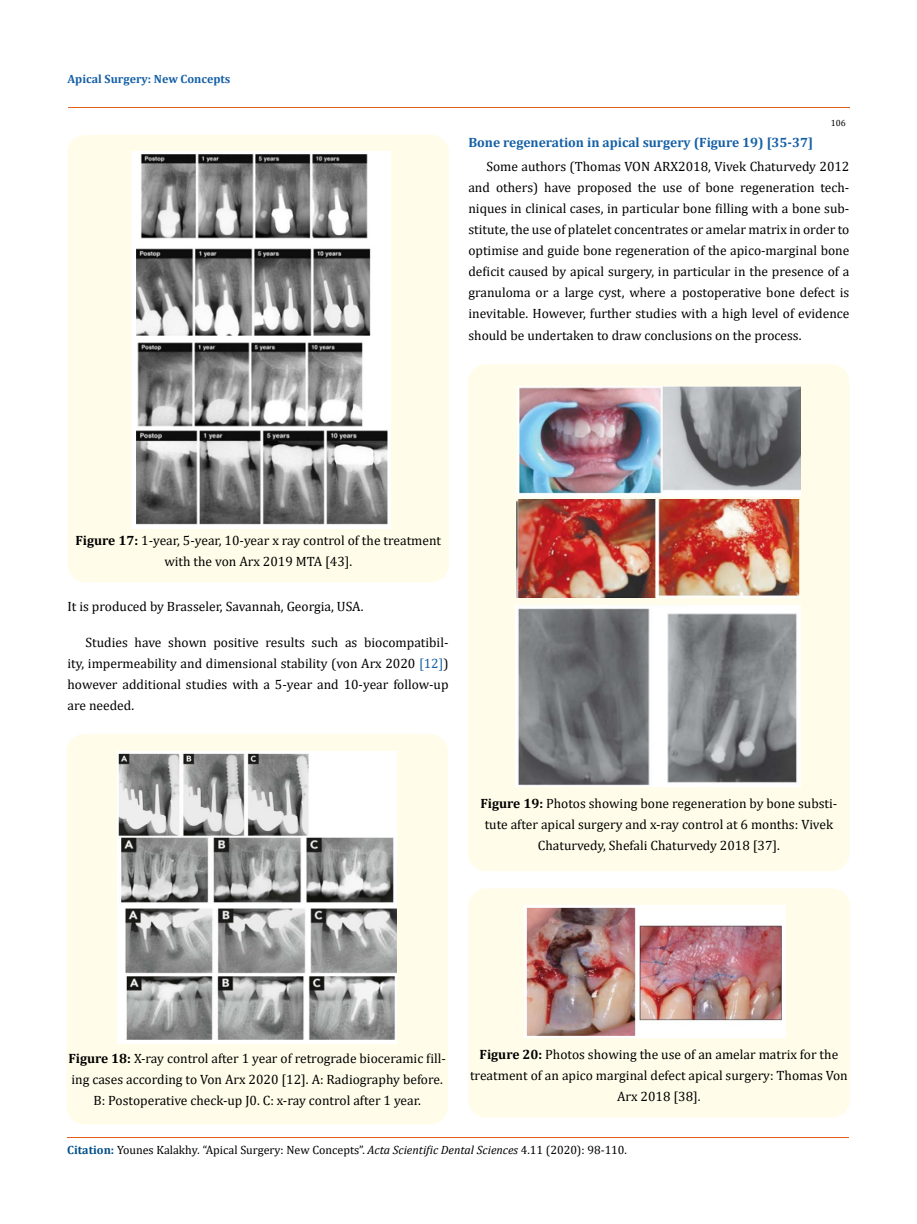
<style>
.page{position:relative;width:917px;height:1224px;background:#fff}
.page>*{position:absolute;margin:0;border:0;box-sizing:border-box;transform-origin:0 0}
.t1{font:13.5px/21px "Cambria";color:#000;text-align:center}
.t2{font:700 13.5px "Cambria";color:#1560a6}
.t3{font:12px "Cambria";color:#000}
.t4{font:700 12px "Cambria";color:#1560a6}
.t5{font:9px "Cambria";color:#000}
.s1{font-weight:700}
.s2{color:#1560a6}
.s3{font-weight:700;color:#035089}
.s4{font-style:italic}
</style>
<div class="page">
<div style="left:68px;top:135px;width:381px;height:447px;background:#fffde9;border-radius:18px"></div>
<img style="left:132px;top:152px;width:258px;height:376px">
<div style="left:66px;top:734px;width:382px;height:390px;background:#fffde9;border-radius:18px"></div>
<img style="left:118px;top:751px;width:278px;height:292px">
<div style="left:468px;top:364px;width:381px;height:507px;background:#fffde9;border-radius:18px"></div>
<img style="left:517px;top:386px;width:283px;height:111px">
<img style="left:516px;top:500px;width:283px;height:97px">
<img style="left:515px;top:606px;width:285px;height:180px">
<div style="left:468px;top:888px;width:382px;height:230px;background:#fffde9;border-radius:18px"></div>
<img style="left:524px;top:905px;width:261px;height:133px">
<hr style="left:68px;top:108px;width:781px;height:1px;background:#e05d1a">
<hr style="left:67px;top:1137px;width:782px;height:1px;background:#e05d1a">
<p class="t4" style="left:68px;top:70px;width:164px">Apical Surgery: New Concepts</p>
<p class="t5" style="left:830px;top:118px;width:16px">106</p>
<p class="t2" style="left:468px;top:132px;width:346px">Bone regeneration in apical surgery (Figure 19) [35-37]</p>
<p class="t1" style="left:468px;top:155px;width:382px;text-align:justify;text-indent:18px">Some authors (Thomas VON ARX2018, Vivek Chaturvedy 2012 and others) have proposed the use of bone regeneration tech&shy;niques in clinical cases, in particular bone filling with a bone sub&shy;stitute, the use of platelet concentrates or amelar matrix in order to optimise and guide bone regeneration of the apico-marginal bone deficit caused by apical surgery, in particular in the presence of a granuloma or a large cyst, where a postoperative bone defect is inevitable. However, further studies with a high level of evidence</p>
<p class="t1" style="left:468px;top:325px;width:334px">should be undertaken to draw conclusions on the process.</p>
<p class="t1" style="left:75px;top:529px;width:367px"><span class="s1">Figure 17:</span> 1-year, 5-year, 10-year x ray control of the treatment with the von Arx 2019 MTA [43].</p>
<p class="t1" style="left:68px;top:595px;width:297px">It is produced by Brasseler, Savannah, Georgia, USA.</p>
<p class="t1" style="left:68px;top:631px;width:382px;text-align:justify;text-indent:18px">Studies have shown positive results such as biocompatibil&shy;ity, impermeability and dimensional stability (von Arx 2020 <span class="s2">[12]</span>) however additional studies with a 5-year and 10-year follow-up are needed.</p>
<p class="t1" style="left:480px;top:793px;width:358px"><span class="s1">Figure 19:</span> Photos showing bone regeneration by bone substi&shy;tute after apical surgery and x-ray control at 6 months: Vivek<br>Chaturvedy, Shefali Chaturvedy 2018 [37].</p>
<p class="t1" style="left:68px;top:1048px;width:379px"><span class="s1">Figure 18:</span> X-ray control after 1 year of retrograde bioceramic fill&shy;ing cases according to Von Arx 2020 [12]. A: Radiography before.<br>B: Postoperative check-up J0. C: x-ray control after 1 year.</p>
<p class="t1" style="left:470px;top:1043px;width:379px"><span class="s1">Figure 20:</span> Photos showing the use of an amelar matrix for the treatment of an apico marginal defect apical surgery: Thomas Von<br>Arx 2018 [38].</p>
<p class="t3" style="left:67px;top:1143px;width:561px"><span class="s3">Citation:</span> Younes Kalakhy<span class="s4">.</span> “Apical Surgery: New Concepts”. <span class="s4">Acta Scientific Dental Sciences</span> 4.11 (2020): 98-110.</p>
</div>
